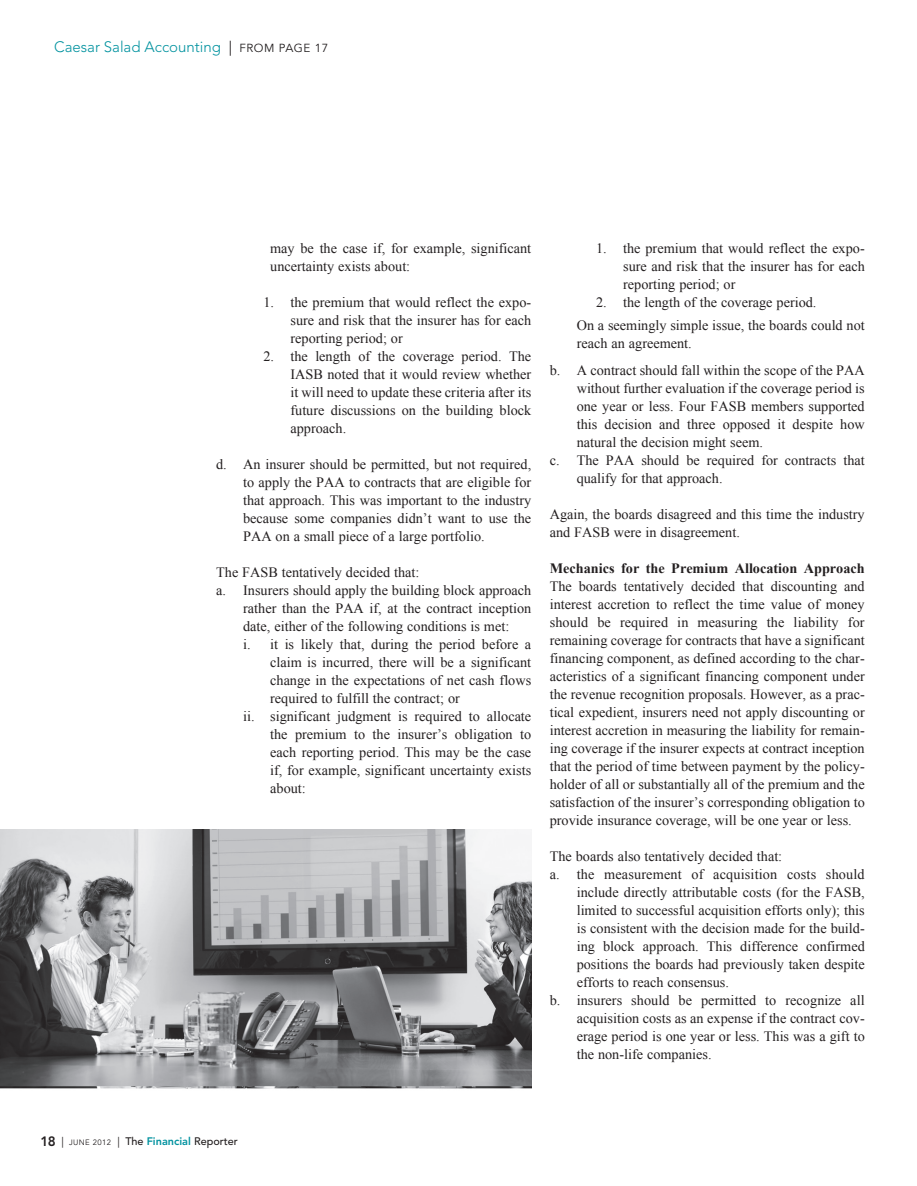
<style>
.page{position:relative;width:917px;height:1186px;background:#fff}
.page>*{position:absolute;margin:0;border:0;box-sizing:border-box;transform-origin:0 0}
.t1{font:300 15px "Avenir LT Std";color:#00929f}
.t2{font:14.25px/18px "Times New Roman";color:#231f20;text-align:justify}
.t3{font:700 14.25px "Times New Roman";color:#231f20}
.t4{font:500 10.8px "Avenir LT Std";color:#231f20}
.s1{font-weight:400;color:#231f20}
.s2{font-weight:400;font-size:11.7px;color:#231f20}
.s3{font-weight:800;font-size:13.5px}
.s4{font-weight:400}
.s5{font-weight:400;font-size:7.8px}
.s6{font-weight:800;color:#00929f}
</style>
<div class="page">
<img style="left:0;top:829px;width:531px;height:260px">
<p class="t1" style="left:54px;top:38px;width:276px">Caesar Salad Accounting <span class="s1">|</span> <span class="s2">FROM PAGE 17</span></p>
<p class="t2" style="left:270px;top:239px;width:263px">may be the case if, for example, significant uncertainty exists about:</p>
<p class="t2" style="left:290px;top:293px;width:242px;text-indent:-27px">1. the premium that would reflect the expo&shy;sure and risk that the insurer has for each reporting period; or</p>
<p class="t2" style="left:290px;top:347px;width:242px;text-indent:-27px">2. the length of the coverage period. The IASB noted that it would review whether it will need to update these criteria after its future discussions on the building block approach.</p>
<p class="t2" style="left:243px;top:455px;width:290px;text-indent:-27px">d. An insurer should be permitted, but not required, to apply the PAA to contracts that are eligible for that approach. This was important to the industry because some companies didn’t want to use the PAA on a small piece of a large portfolio.</p>
<p class="t2" style="left:216px;top:563px;width:205px">The FASB tentatively decided that:</p>
<p class="t2" style="left:216px;top:581px;width:317px">a. Insurers should apply the building block approach</p>
<p class="t2" style="left:243px;top:599px;width:289px">rather than the PAA if, at the contract inception</p>
<p class="t2" style="left:243px;top:617px;width:268px">date, either of the following conditions is met:</p>
<p class="t2" style="left:243px;top:635px;width:290px">i. it is likely that, during the period before a</p>
<p class="t2" style="left:270px;top:653px;width:263px">claim is incurred, there will be a significant</p>
<p class="t2" style="left:270px;top:671px;width:263px">change in the expectations of net cash flows</p>
<p class="t2" style="left:270px;top:689px;width:191px">required to fulfill the contract; or</p>
<p class="t2" style="left:243px;top:707px;width:290px">ii. significant judgment is required to allocate</p>
<p class="t2" style="left:270px;top:725px;width:263px">the premium to the insurer’s obligation to</p>
<p class="t2" style="left:270px;top:743px;width:262px">each reporting period. This may be the case</p>
<p class="t2" style="left:270px;top:761px;width:262px">if, for example, significant uncertainty exists</p>
<p class="t2" style="left:270px;top:779px;width:37px">about:</p>
<p class="t2" style="left:623px;top:239px;width:243px;text-indent:-27px">1. the premium that would reflect the expo&shy;sure and risk that the insurer has for each reporting period; or</p>
<p class="t2" style="left:577px;top:290px;width:289px;line-height:23.4px;text-indent:19px">2. the length of the coverage period.<br>On a seemingly simple issue, the boards could not</p>
<p class="t2" style="left:550px;top:330px;width:317px;line-height:26.7px;text-indent:27px">reach an agreement.<br>b. A contract should fall within the scope of the PAA</p>
<p class="t2" style="left:577px;top:379px;width:289px">without further evaluation if the coverage period is</p>
<p class="t2" style="left:577px;top:397px;width:289px">one year or less. Four FASB members supported</p>
<p class="t2" style="left:577px;top:415px;width:289px">this decision and three opposed it despite how</p>
<p class="t2" style="left:577px;top:433px;width:188px">natural the decision might seem.</p>
<p class="t2" style="left:550px;top:451px;width:316px">c. The PAA should be required for contracts that</p>
<p class="t2" style="left:577px;top:469px;width:147px">qualify for that approach.</p>
<p class="t2" style="left:550px;top:505px;width:316px">Again, the boards disagreed and this time the industry and FASB were in disagreement.</p>
<p class="t3" style="left:550px;top:558px;width:316px">Mechanics for the Premium Allocation Approach</p>
<p class="t2" style="left:550px;top:577px;width:317px">The boards tentatively decided that discounting and interest accretion to reflect the time value of money should be required in measuring the liability for remaining coverage for contracts that have a significant financing component, as defined according to the char&shy;acteristics of a significant financing component under the revenue recognition proposals. However, as a prac&shy;tical expedient, insurers need not apply discounting or interest accretion in measuring the liability for remain&shy;ing coverage if the insurer expects at contract inception that the period of time between payment by the policy&shy;holder of all or substantially all of the premium and the satisfaction of the insurer’s corresponding obligation to provide insurance coverage, will be one year or less.</p>
<p class="t2" style="left:550px;top:847px;width:234px">The boards also tentatively decided that:</p>
<p class="t2" style="left:550px;top:865px;width:316px">a. the measurement of acquisition costs should</p>
<p class="t2" style="left:577px;top:883px;width:289px">include directly attributable costs (for the FASB,</p>
<p class="t2" style="left:577px;top:901px;width:289px">limited to successful acquisition efforts only); this</p>
<p class="t2" style="left:577px;top:919px;width:289px">is consistent with the decision made for the build-</p>
<p class="t2" style="left:577px;top:937px;width:290px">ing block approach. This difference confirmed</p>
<p class="t2" style="left:577px;top:955px;width:290px">positions the boards had previously taken despite</p>
<p class="t2" style="left:577px;top:973px;width:154px">efforts to reach consensus.</p>
<p class="t2" style="left:550px;top:991px;width:316px">b. insurers should be permitted to recognize all</p>
<p class="t2" style="left:577px;top:1009px;width:289px">acquisition costs as an expense if the contract cov-</p>
<p class="t2" style="left:577px;top:1027px;width:290px">erage period is one year or less. This was a gift to</p>
<p class="t2" style="left:577px;top:1045px;width:136px">the non-life companies.</p>
<p class="t4" style="left:41px;top:1134px;width:199px"><span class="s3">18</span> <span class="s4">|</span> <span class="s5">JUNE 2012</span> <span class="s4">|</span> The <span class="s6">Financial</span> Reporter</p>
</div>
